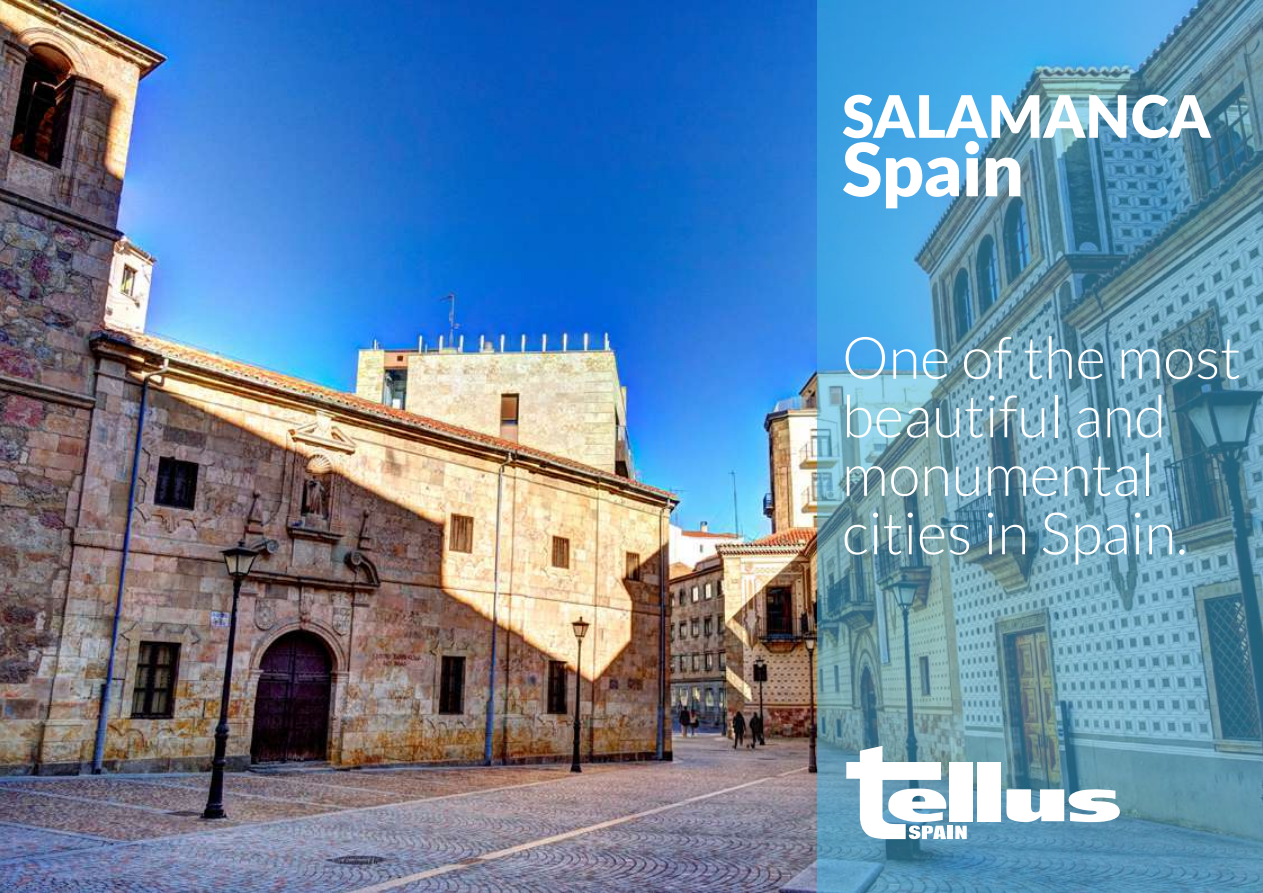
<style>
.page{position:relative;width:1263px;height:893px;background:#fff}
.page>*{position:absolute;margin:0;border:0;box-sizing:border-box;transform-origin:0 0}
.t1{font:900 73.5px "Lato";color:#fff}
.t2{font:300 58.5px/58.5px "Lato";color:#fff}
.t3{font:900 58.5px "Lato";color:#fff}
</style>
<div class="page">
<img style="left:0;top:0;width:817px;height:893px">
<svg style="left:817px;top:0;width:446px;height:893px;background:#5c97b4"></svg>
<div style="left:949px;top:763px;width:23px;height:59px;background:#fff"></div>
<div style="left:977px;top:763px;width:24px;height:59px;background:#fff"></div>
<svg style="left:1005px;top:788px;width:115px;height:34px"></svg>
<div style="left:947px;top:826px;width:5px;height:13px;background:#fff"></div>
<svg style="left:955px;top:826px;width:12px;height:13px"></svg>
<svg style="left:846px;top:746px;width:101px;height:93px"></svg>
<p class="t3" style="left:842px;top:72px;width:370px">SALAMANCA</p>
<p class="t1" style="left:842px;top:114px;width:183px">Spain</p>
<p class="t2" style="left:842px;top:329px;width:401px">One of the most beautiful and monumental cities in Spain.</p>
</div>
